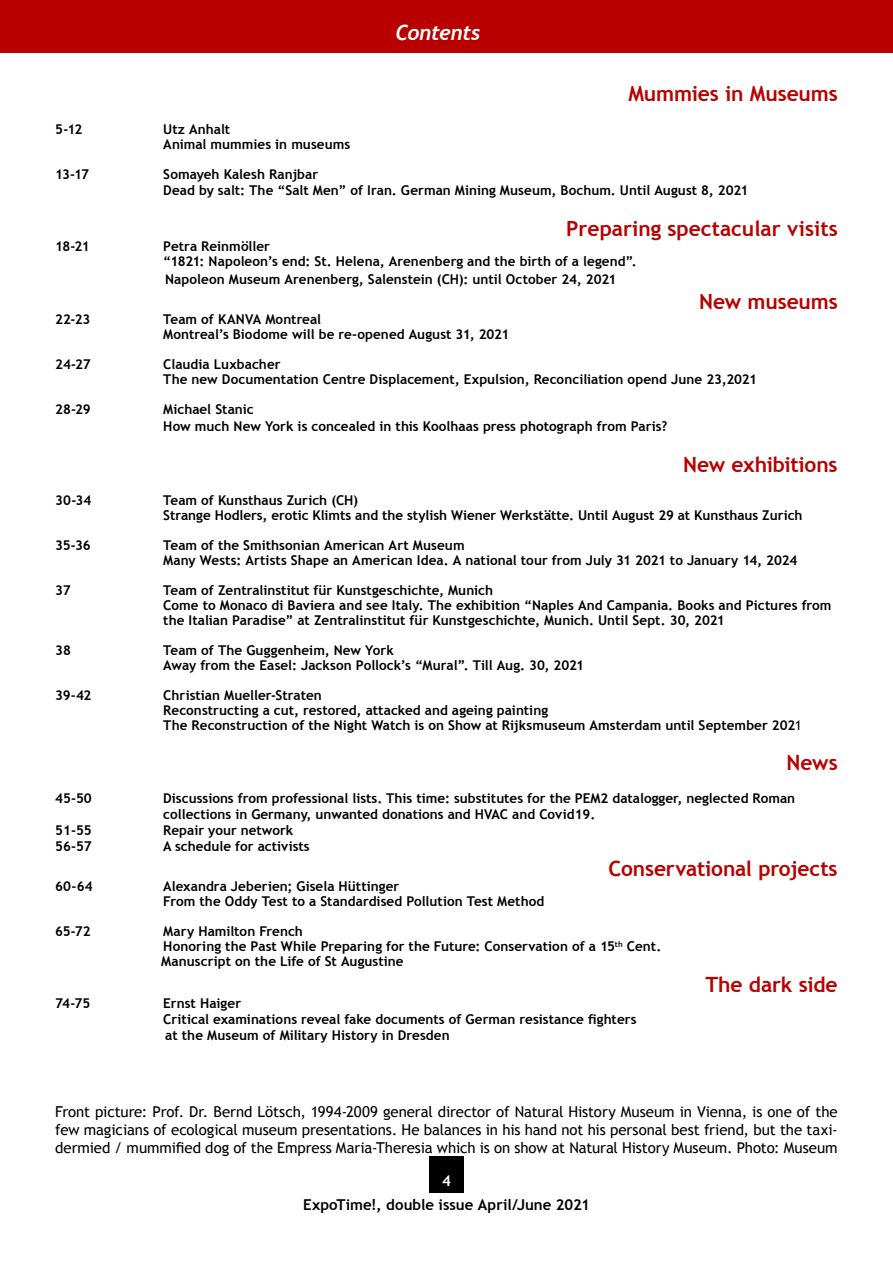
<style>
.page{position:relative;width:893px;height:1263px;background:#fff}
.page>*{position:absolute;margin:0;border:0;box-sizing:border-box;transform-origin:0 0}
.t1{font:700 21px "Trebuchet MS";letter-spacing:-.005em;color:#b80000}
.t2{font:italic 700 21px "Trebuchet";letter-spacing:-.02em;color:#fff}
.t3{font:15px/18px "Trebuchet MS";letter-spacing:-.005em;color:#000;text-align:justify}
.t4{font:700 15px "Trebuchet MS";color:#000}
.t5{font:700 15px "Trebuchet MS";color:#fff}
.t6{font:700 13.5px/15px "Trebuchet MS";color:#000}
.s1{font-weight:400}
</style>
<div class="page">
<div style="left:429px;top:1157px;width:34px;height:36px;background:#000"></div>
<div style="left:0;top:0;width:893px;height:52px;background:#b80000"></div>
<h1 class="t2" style="left:395px;top:20px;width:87px">Contents</h1>
<h1 class="t1" style="left:628px;top:80px;width:211px">Mummies in Museums</h1>
<p class="t6" style="left:55px;top:121px;width:29px">5-12</p>
<p class="t6" style="left:163px;top:121px;width:189px">Utz Anhalt<br>Animal mummies in museums</p>
<p class="t6" style="left:55px;top:166px;width:35px">13-17</p>
<p class="t6" style="left:163px;top:166px;width:587px;line-height:16.2px">Somayeh Kalesh Ranjbar<br>Dead by salt: The “Salt Men” of Iran. German Mining Museum, Bochum. Until August 8, 2021</p>
<h1 class="t1" style="left:566px;top:216px;width:273px">Preparing spectacular visits</h1>
<p class="t6" style="left:55px;top:239px;width:36px">18-21</p>
<p class="t6" style="left:163px;top:239px;width:475px">Petra Reinmöller<br>“1821: Napoleon’s end: St. Helena, Arenenberg and the birth of a legend”.</p>
<p class="t6" style="left:165px;top:272px;width:453px">Napoleon Museum Arenenberg, Salenstein (CH): until October 24, 2021</p>
<h1 class="t1" style="left:699px;top:289px;width:140px">New museums</h1>
<p class="t6" style="left:55px;top:312px;width:37px">22-23</p>
<p class="t6" style="left:163px;top:312px;width:348px">Team of KANVA Montreal<br>Montreal’s Biodome will be re-opened August 31, 2021</p>
<p class="t6" style="left:55px;top:357px;width:37px">24-27</p>
<p class="t6" style="left:163px;top:357px;width:595px">Claudia Luxbacher<br>The new Documentation Centre Displacement, Expulsion, Reconciliation opend June 23,2021</p>
<p class="t6" style="left:55px;top:402px;width:37px">28-29</p>
<p class="t6" style="left:163px;top:401px;width:505px;line-height:16.2px">Michael Stanic<br>How much New York is concealed in this Koolhaas press photograph from Paris?</p>
<h1 class="t1" style="left:683px;top:451px;width:156px">New exhibitions</h1>
<p class="t6" style="left:55px;top:493px;width:38px">30-34</p>
<p class="t6" style="left:163px;top:493px;width:641px">Team of Kunsthaus Zurich (CH)<br>Strange Hodlers, erotic Klimts and the stylish Wiener Werkstätte. Until August 29 at Kunsthaus Zurich</p>
<p class="t6" style="left:55px;top:538px;width:37px">35-36</p>
<p class="t6" style="left:163px;top:538px;width:636px">Team of the Smithsonian American Art Museum<br>Many Wests: Artists Shape an American Idea. A national tour from July 31 2021 to January 14, 2024</p>
<p class="t6" style="left:55px;top:583px;width:17px">37</p>
<p class="t6" style="left:163px;top:583px;width:670px">Team of Zentralinstitut für Kunstgeschichte, Munich<br>Come to Monaco di Baviera and see Italy. The exhibition “Naples And Campania. Books and Pictures from the Italian Paradise” at Zentralinstitut für Kunstgeschichte, Munich. Until Sept. 30, 2021</p>
<p class="t6" style="left:55px;top:643px;width:17px">38</p>
<p class="t6" style="left:163px;top:643px;width:422px">Team of The Guggenheim, New York<br>Away from the Easel: Jackson Pollock’s “Mural”. Till Aug. 30, 2021</p>
<p class="t6" style="left:55px;top:688px;width:38px">39-42</p>
<p class="t6" style="left:163px;top:688px;width:640px">Christian Mueller-Straten<br>Reconstructing a cut, restored, attacked and ageing painting<br>The Reconstruction of the Night Watch is on Show at Rijksmuseum Amsterdam until September 202<span class="s1">1</span></p>
<h1 class="t1" style="left:787px;top:750px;width:53px">News</h1>
<p class="t6" style="left:55px;top:790px;width:38px">45-50</p>
<p class="t6" style="left:163px;top:790px;width:633px;line-height:16.2px">Discussions from professional lists. This time: substitutes for the PEM2 datalogger, neglected Roman collections in Germany, unwanted donations and HVAC and Covid19.</p>
<p class="t6" style="left:55px;top:823px;width:38px">51-55</p>
<p class="t6" style="left:163px;top:823px;width:132px">Repair your network</p>
<p class="t6" style="left:55px;top:839px;width:38px">56-57</p>
<p class="t6" style="left:163px;top:839px;width:148px">A schedule for activists</p>
<h1 class="t1" style="left:609px;top:856px;width:231px">Conservational projects</h1>
<p class="t6" style="left:55px;top:879px;width:39px">60-64</p>
<p class="t6" style="left:163px;top:879px;width:383px">Alexandra Jeberien; Gisela Hüttinger<br>From the Oddy Test to a Standardised Pollution Test Method</p>
<p class="t6" style="left:55px;top:924px;width:37px">65-72</p>
<p class="t6" style="left:161px;top:924px;width:502px">Mary Hamilton French<br>Honoring the Past While Preparing for the Future: Conservation of a 15<sup>th</sup> Cent.<br>Manuscript on the Life of St Augustine</p>
<h1 class="t1" style="left:705px;top:971px;width:134px">The dark side</h1>
<p class="t6" style="left:55px;top:995px;width:36px">74-75</p>
<p class="t6" style="left:163px;top:995px;width:475px;line-height:16.2px">Ernst Haiger<br>Critical examinations reveal fake documents of German resistance fighters at the Museum of Military History in Dresden</p>
<p class="t3" style="left:55px;top:1102px;width:784px">Front picture: Prof. Dr. Bernd Lötsch, 1994-2009 general director of Natural History Museum in Vienna, is one of the few magicians of ecological museum presentations. He balances in his hand not his personal best friend, but the taxi&shy;dermied / mummified dog of the Empress Maria-Theresia which is on show at Natural History Museum. Photo: Museum</p>
<p class="t5" style="left:442px;top:1171px;width:10px">4</p>
<p class="t4" style="left:303px;top:1195px;width:288px">ExpoTime!, double issue April/June 2021</p>
</div>
